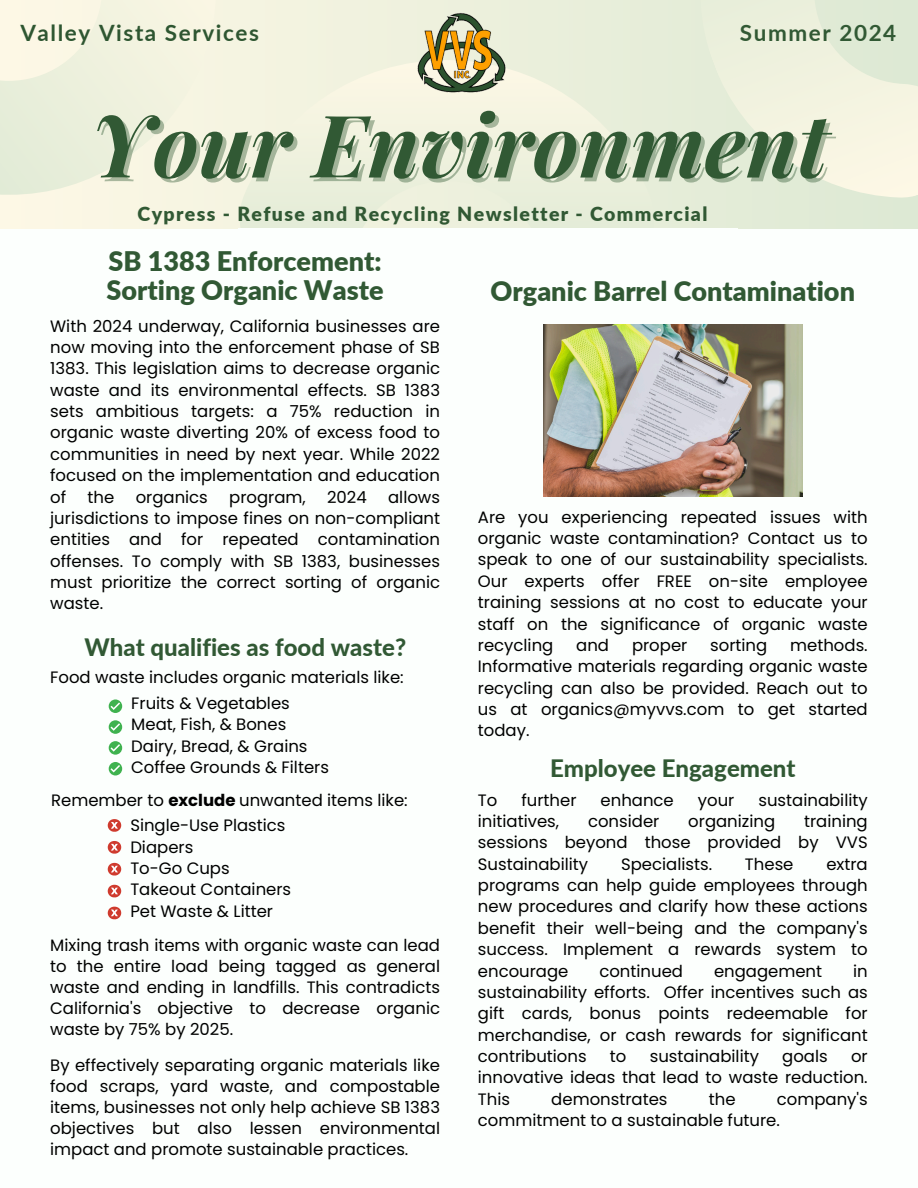
<style>
.page{position:relative;width:918px;height:1188px;background:#fff}
.page>*{position:absolute;margin:0;border:0;box-sizing:border-box;transform-origin:0 0}
.t1{font:italic 700 86.4px "Playfair Display";color:#315934}
.t2{font:900 27px/29.2px "Lato";color:#315934}
.t3{font:800 24px "Lato";color:#315934}
.t4{font:700 22.5px "Lato";letter-spacing:.07em;color:#2e5631}
.t5{font:700 22.5px "Lato";letter-spacing:.07em;color:#315934}
.t6{font:900 19.5px "Lato";letter-spacing:.07em;color:#315934}
.t7{font:16.5px/21.3px "Poppins";color:#000;text-align:justify}
.s1{font-weight:700}
</style>
<div class="page">
<div style="left:0;top:0;width:918px;height:228px;background:linear-gradient(to right,#fdf8e6,#dde9d4)"></div>
<svg style="left:684px;top:0;width:234px;height:199px;background:#ebefdb"></svg>
<svg style="left:240px;top:60px;width:414px;height:168px;background:#edf0dd"></svg>
<svg style="left:0;top:0;width:231px;height:209px;background:#f2f2df"></svg>
<img style="left:355px;top:6px;width:208px;height:90px">
<svg style="left:108px;top:906px;width:13px;height:14px"></svg>
<svg style="left:108px;top:819px;width:13px;height:13px"></svg>
<svg style="left:108px;top:841px;width:13px;height:13px"></svg>
<svg style="left:108px;top:862px;width:13px;height:14px"></svg>
<svg style="left:108px;top:884px;width:13px;height:14px"></svg>
<svg style="left:109px;top:699px;width:13px;height:14px"></svg>
<svg style="left:110px;top:701px;width:10px;height:9px"></svg>
<svg style="left:109px;top:720px;width:13px;height:14px"></svg>
<svg style="left:110px;top:722px;width:10px;height:9px"></svg>
<div style="left:109px;top:741px;width:13px;height:14px;background:#3fb24f;border-radius:50%"></div>
<svg style="left:110px;top:744px;width:10px;height:8px"></svg>
<div style="left:109px;top:762px;width:13px;height:13px;background:#3fb24f;border-radius:50%"></div>
<svg style="left:110px;top:765px;width:10px;height:7px"></svg>
<img style="left:544px;top:324px;width:258px;height:172px">
<p class="t4" style="left:20px;top:19px;width:240px">Valley Vista Services</p>
<p class="t5" style="left:740px;top:19px;width:158px">Summer 2024</p>
<p class="t1" style="left:90px;top:84px;width:740px">Your Environment</p>
<p class="t6" style="left:138px;top:202px;width:571px">Cypress - Refuse and Recycling Newsletter - Commercial</p>
<p class="t2" style="left:107px;top:246px;width:278px">SB 1383 Enforcement:<br>Sorting Organic Waste</p>
<h3 class="t7" style="left:50px;top:315px;width:391px">With 2024 underway, California businesses are now moving into the enforcement phase of SB 1383. This legislation aims to decrease organic waste and its environmental effects. SB 1383 sets ambitious targets: a 75% reduction in organic waste diverting 20% of excess food to communities in need by next year. While 2022 focused on the implementation and education of</h3>
<h3 class="t7" style="left:88px;top:486px;width:28px">the</h3>
<h3 class="t7" style="left:136px;top:486px;width:74px">organics</h3>
<h3 class="t7" style="left:229px;top:486px;width:78px">program,</h3>
<h3 class="t7" style="left:327px;top:486px;width:41px">2024</h3>
<h3 class="t7" style="left:50px;top:486px;width:391px;text-indent:338px">allows jurisdictions to impose fines on non-compliant entities and for repeated contamination offenses. To comply with SB 1383, businesses must prioritize the correct sorting of organic waste.</h3>
<p class="t3" style="left:84px;top:632px;width:323px">What qualifies as food waste?</p>
<p class="t7" style="left:50px;top:667px;width:355px">Food waste includes organic materials like:</p>
<p class="t7" style="left:131px;top:692px;width:160px">Fruits &amp; Vegetables</p>
<h3 class="t7" style="left:131px;top:714px;width:157px">Meat, Fish, &amp; Bones</h3>
<p class="t7" style="left:131px;top:735px;width:178px">Dairy, Bread, &amp; Grains</p>
<p class="t7" style="left:131px;top:756px;width:199px">Coffee Grounds &amp; Filters</p>
<h2 class="t7" style="left:51px;top:789px;width:358px">Remember to <span class="s1">exclude</span> unwanted items like:</h2>
<p class="t7" style="left:130px;top:815px;width:157px">Single-Use Plastics</p>
<h1 class="t7" style="left:130px;top:836px;width:64px">Diapers</h1>
<h4 class="t7" style="left:130px;top:857px;width:101px">To-Go Cups</h4>
<h3 class="t7" style="left:130px;top:879px;width:162px">Takeout Containers</h3>
<h2 class="t7" style="left:130px;top:900px;width:144px">Pet Waste &amp; Litter</h2>
<p class="t7" style="left:50px;top:935px;width:391px">Mixing trash items with organic waste can lead to the entire load being tagged as general waste and ending in landfills. This contradicts California's objective to decrease organic waste by 75% by 2025.</p>
<p class="t7" style="left:50px;top:1055px;width:391px">By effectively separating organic materials like food scraps, yard waste, and compostable items, businesses not only help achieve SB 1383 objectives but also lessen environmental impact and promote sustainable practices.</p>
<p class="t2" style="left:491px;top:276px;width:366px">Organic Barrel Contamination</p>
<p class="t7" style="left:478px;top:506px;width:391px">Are you experiencing repeated issues with organic waste contamination? Contact us to speak to one of our sustainability specialists.<br>Our experts offer FREE on-site employee training sessions at no cost to educate your staff on the significance of organic waste recycling</p>
<p class="t7" style="left:576px;top:635px;width:34px">and</p>
<p class="t7" style="left:632px;top:635px;width:57px">proper</p>
<p class="t7" style="left:710px;top:635px;width:59px">sorting</p>
<p class="t7" style="left:478px;top:635px;width:391px;text-indent:312px">methods.<br>Informative materials regarding organic waste recycling can also be provided. Reach out to us at organics@myvvs.com to get started today.</p>
<p class="t3" style="left:550px;top:753px;width:247px">Employee Engagement</p>
<p class="t7" style="left:478px;top:789px;width:21px">To</p>
<p class="t7" style="left:521px;top:789px;width:57px">further</p>
<p class="t7" style="left:601px;top:789px;width:75px">enhance</p>
<p class="t7" style="left:698px;top:789px;width:38px">your</p>
<p class="t7" style="left:758px;top:789px;width:111px">sustainability</p>
<p class="t7" style="left:478px;top:810px;width:83px">initiatives,</p>
<p class="t7" style="left:588px;top:810px;width:73px">consider</p>
<p class="t7" style="left:688px;top:810px;width:88px">organizing</p>
<p class="t7" style="left:478px;top:810px;width:391px;text-indent:326px">training sessions beyond those provided by VVS Sustainability</p>
<p class="t7" style="left:621px;top:853px;width:93px">Specialists.</p>
<p class="t7" style="left:745px;top:853px;width:50px">These</p>
<p class="t7" style="left:478px;top:853px;width:391px;text-indent:348px">extra programs can help guide employees through new procedures and clarify how these actions benefit their well-being and the company's success. Implement a rewards system to encourage</p>
<p class="t7" style="left:478px;top:960px;width:391px;text-indent:375px">in sustainability efforts. Offer incentives such as gift cards, bonus points redeemable for merchandise, or cash rewards for significant contributions</p>
<p class="t7" style="left:599px;top:960px;width:85px">continued</p>
<p class="t7" style="left:714px;top:960px;width:110px">engagement</p>
<p class="t7" style="left:610px;top:1046px;width:18px">to</p>
<p class="t7" style="left:650px;top:1046px;width:111px">sustainability</p>
<p class="t7" style="left:782px;top:1046px;width:47px">goals</p>
<p class="t7" style="left:478px;top:1046px;width:391px;text-indent:373px">or innovative ideas that lead to waste reduction.<br>This</p>
<p class="t7" style="left:478px;top:1088px;width:391px;text-indent:299px">company's commitment to a sustainable future.</p>
<p class="t7" style="left:551px;top:1088px;width:118px">demonstrates</p>
<p class="t7" style="left:709px;top:1088px;width:28px">the</p>
</div>
